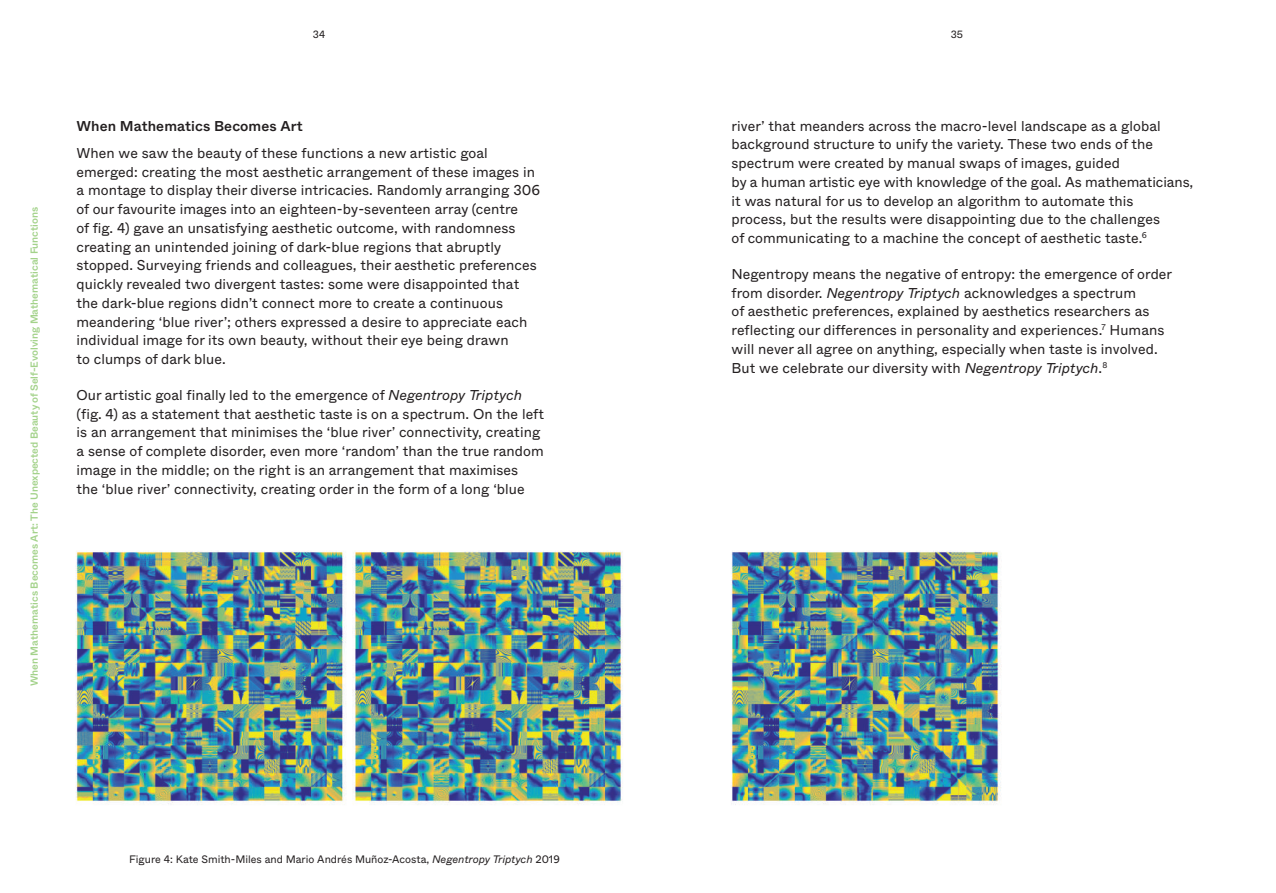
<style>
.page{position:relative;width:1276px;height:893px;background:#fff}
.page>*{position:absolute;margin:0;border:0;box-sizing:border-box;transform-origin:0 0}
.t1{font:14.25px/18.8px "Whyte";letter-spacing:.005em;color:#231f20}
.t2{font:500 14.25px "Whyte";letter-spacing:.005em;color:#231f20}
.t3{font:10.8px "Whyte";color:#231f20}
.t4{font:10.5px "Whyte";color:#231f20}
.t5{font:500 10.2px "Whyte";color:#a3d28a}
.s1{font-style:italic}
</style>
<div class="page">
<img style="left:76px;top:551px;width:547px;height:254px">
<img style="left:731px;top:551px;width:271px;height:254px">
<p class="t5" style="left:26px;top:686px;width:481px;rotate:-90deg">When Mathematics Becomes Art: The Unexpected Beauty of Self-Evolving Mathematical Functions</p>
<p class="t4" style="left:313px;top:26px;width:14px">34</p>
<p class="t4" style="left:950px;top:26px;width:14px">35</p>
<p class="t2" style="left:77px;top:114px;width:228px">When Mathematics Becomes Art</p>
<p class="t1" style="left:77px;top:143px;width:465px">When we saw the beauty of these functions a new artistic goal emerged: creating the most aesthetic arrangement of these images in a montage to display their diverse intricacies. Randomly arranging 306 of our favourite images into an eighteen-by-seventeen array (centre<br>of fig. 4) gave an unsatisfying aesthetic outcome, with randomness creating an unintended joining of dark-blue regions that abruptly stopped. Surveying friends and colleagues, their aesthetic preferences quickly revealed two divergent tastes: some were disappointed that the dark-blue regions didn’t connect more to create a continuous meandering ‘blue river’; others expressed a desire to appreciate each individual image for its own beauty, without their eye being drawn<br>to clumps of dark blue.</p>
<p class="t1" style="left:77px;top:385px;width:469px">Our artistic goal finally led to the emergence of <span class="s1">Negentropy Triptych </span>(fig. 4) as a statement that aesthetic taste is on a spectrum. On the left is an arrangement that minimises the ‘blue river’ connectivity, creating a sense of complete disorder, even more ‘random’ than the true random image in the middle; on the right is an arrangement that maximises<br>the ‘blue river’ connectivity, creating order in the form of a long ‘blue</p>
<p class="t1" style="left:731px;top:115px;width:463px">river’ that meanders across the macro-level landscape as a global background structure to unify the variety. These two ends of the spectrum were created by manual swaps of images, guided<br>by a human artistic eye with knowledge of the goal. As mathematicians, it was natural for us to develop an algorithm to automate this<br>process, but the results were disappointing due to the challenges<br>of communicating to a machine the concept of aesthetic taste.<sup>6</sup></p>
<p class="t1" style="left:731px;top:264px;width:442px">Negentropy means the negative of entropy: the emergence of order from disorder. <span class="s1">Negentropy Triptych</span> acknowledges a spectrum<br>of aesthetic preferences, explained by aesthetics researchers as reflecting our differences in personality and experiences.<sup>7</sup> Humans will never all agree on anything, especially when taste is involved.<br>But we celebrate our diversity with <span class="s1">Negentropy Triptych</span>.<sup>8</sup></p>
<p class="t3" style="left:129px;top:851px;width:432px">Figure 4: Kate Smith-Miles and Mario Andrés Muñoz-Acosta, <span class="s1">Negentropy Triptych</span> 2019</p>
</div>
